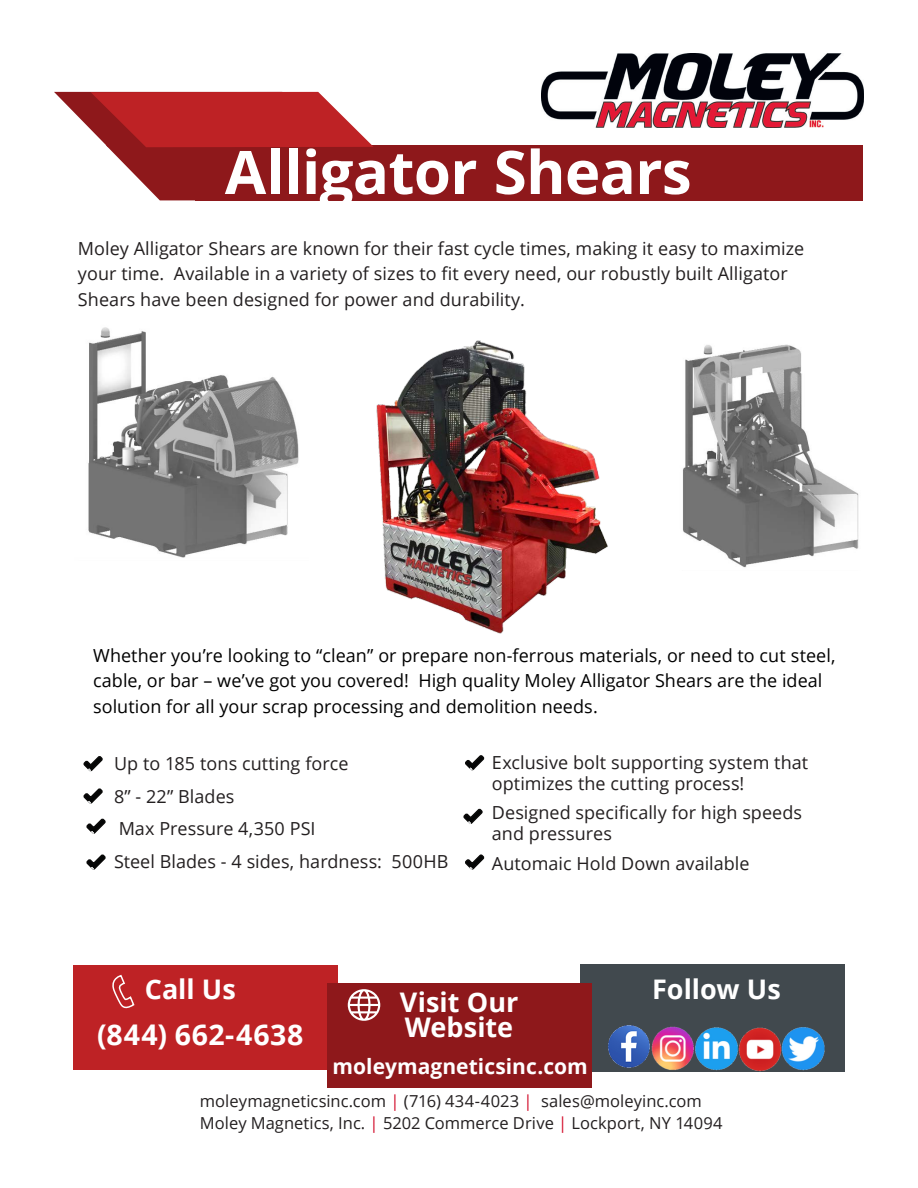
<style>
.page{position:relative;width:918px;height:1188px;background:#fff}
.page>*{position:absolute;margin:0;border:0;box-sizing:border-box;transform-origin:0 0}
.body_text{font:700 60px "Open Sans";letter-spacing:-.01em;color:#fff}
.body_text-2{font:700 28.5px "Open Sans";letter-spacing:.025em;color:#fff}
.body_text-3{font:700 27px/25.5px "Open Sans";color:#fff}
.body_text-4{font:700 21px "Open Sans";color:#fff}
.body_text-5{font:18px/32.5px "Open Sans";letter-spacing:.005em;color:#231f20}
.body_text-6{font:18px/25.5px "Open Sans";color:#000}
.body_text-7{font:16.5px "Open Sans";color:#231f20}
.s1{color:#d30d2b}
</style>
<div class="page">
<img style="left:542px;top:54px;width:322px;height:74px">
<div style="left:195px;top:145px;width:667px;height:55px;background:#8e181b"></div>
<svg style="left:54px;top:92px;width:319px;height:108px"></svg>
<div style="left:73px;top:966px;width:265px;height:104px;background:#be2225"></div>
<div style="left:581px;top:965px;width:264px;height:107px;background:#41494e"></div>
<div style="left:327px;top:983px;width:264px;height:104px;background:#8e181b"></div>
<svg style="left:348px;top:989px;width:32px;height:32px"></svg>
<svg style="left:112px;top:976px;width:23px;height:33px"></svg>
<svg style="left:83px;top:756px;width:23px;height:114px"></svg>
<svg style="left:465px;top:755px;width:20px;height:16px"></svg>
<svg style="left:463px;top:808px;width:22px;height:62px"></svg>
<img style="left:608px;top:1025px;width:42px;height:43px">
<img style="left:651px;top:1027px;width:174px;height:44px">
<img style="left:376px;top:340px;width:232px;height:294px">
<img style="left:88px;top:327px;width:211px;height:231px">
<img style="left:683px;top:344px;width:176px;height:224px">
<p class="body_text" style="left:225px;top:130px;width:468px">Alligator Shears</p>
<p class="body_text-5" style="left:78px;top:235px;width:728px;line-height:25.5px">Moley Alligator Shears are known for their fast cycle times, making it easy to maximize your time. Available in a variety of sizes to fit every need, our robustly built Alligator<br>Shears have been designed for power and durability.</p>
<p class="body_text-6" style="left:93px;top:642px;width:744px">Whether you’re looking to “clean” or prepare non-ferrous materials, or need to cut steel, cable, or bar – we’ve got you covered! High quality Moley Alligator Shears are the ideal solution for all your scrap processing and demolition needs.</p>
<p class="body_text-5" style="left:114px;top:747px;width:336px">Up to 185 tons cutting force<br>8” - 22” Blades<br>Max Pressure 4,350 PSI<br>Steel Blades - 4 sides, hardness: 500HB</p>
<p class="body_text-5" style="left:492px;top:751px;width:318px;line-height:21px">Exclusive bolt supporting system that optimizes the cutting process!</p>
<p class="body_text-5" style="left:492px;top:802px;width:312px;line-height:21px">Designed specifically for high speeds and pressures</p>
<p class="body_text-5" style="left:492px;top:847px;width:259px">Automaic Hold Down available</p>
<p class="body_text-3" style="left:145px;top:976px;width:92px">Call Us</p>
<p class="body_text-3" style="left:652px;top:976px;width:130px">Follow Us</p>
<p class="body_text-2" style="left:97px;top:1014px;width:208px">(844) 662-4638</p>
<p class="body_text-4" style="left:333px;top:1052px;width:257px">moleymagneticsinc.com</p>
<p class="body_text-3" style="left:400px;top:989px;width:120px">Visit Our<br>Website</p>
<p class="body_text-7" style="left:200px;top:1090px;width:503px">moleymagneticsinc.com <span class="s1">|</span> (716) 434-4023 <span class="s1">|</span> sales@moleyinc.com</p>
<p class="body_text-7" style="left:200px;top:1112px;width:524px">Moley Magnetics, Inc. <span class="s1">|</span> 5202 Commerce Drive <span class="s1">|</span> Lockport, NY 14094</p>
</div>
